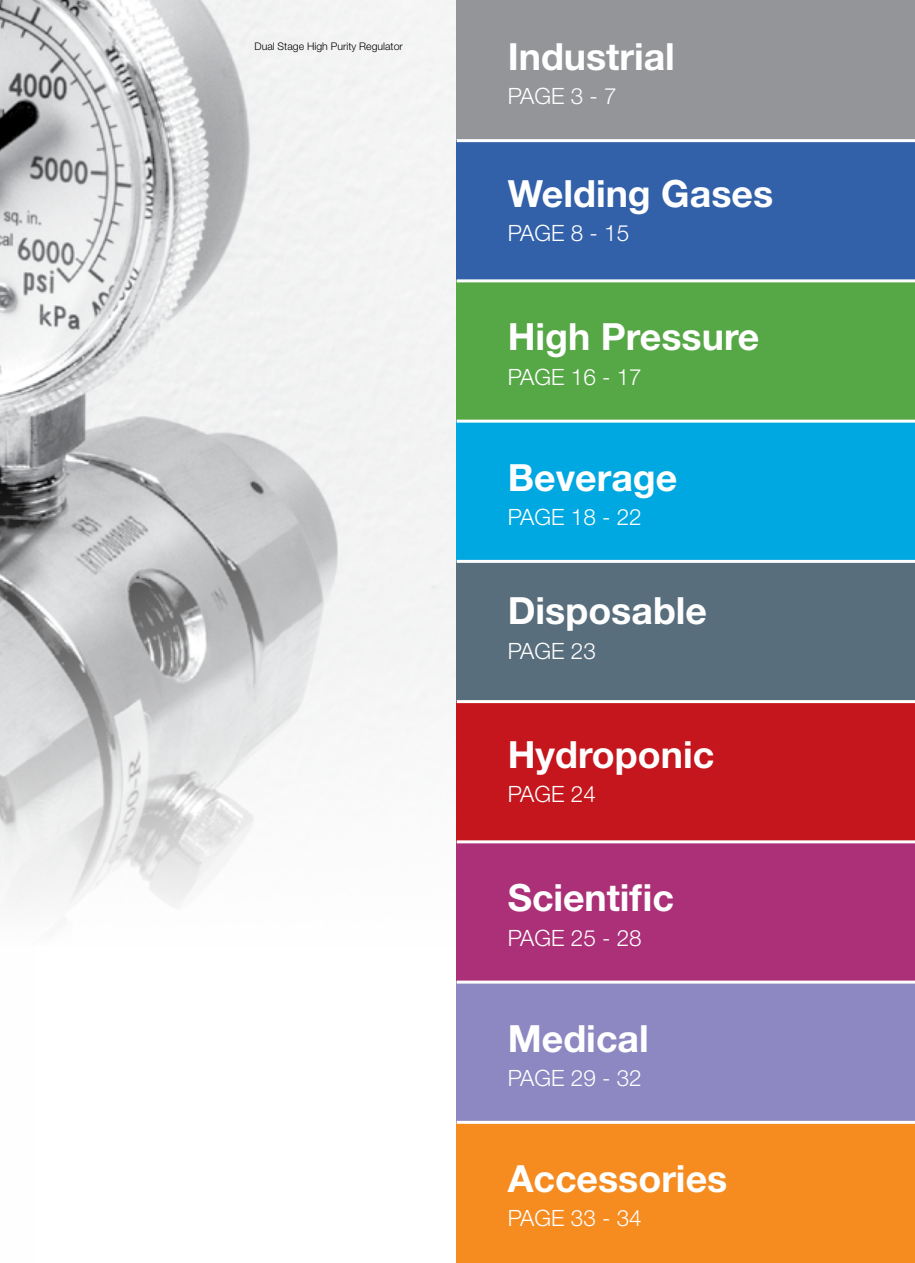
<style>
.page{position:relative;width:915px;height:1263px;background:#fff}
.page>*{position:absolute;margin:0;border:0;box-sizing:border-box;transform-origin:0 0}
.t1{font:700 37.5px "Helvetica Neue LT Std";color:#fff}
.t2{font:300 22.5px "Helvetica Neue LT Std";color:#fff}
.t3{font:300 10.5px "Helvetica Neue LT Std";color:#000}
</style>
<div class="page">
<img style="left:0;top:0;width:456px;height:919px">
<div style="left:456px;top:1122px;width:458px;height:141px;background:#f68b1f"></div>
<div style="left:456px;top:0;width:458px;height:141px;background:#939598"></div>
<div style="left:456px;top:140px;width:458px;height:141px;background:#3261aa"></div>
<div style="left:456px;top:280px;width:458px;height:141px;background:#56a847"></div>
<div style="left:456px;top:421px;width:458px;height:141px;background:#00a8e1"></div>
<div style="left:456px;top:561px;width:458px;height:141px;background:#596e7d"></div>
<div style="left:456px;top:701px;width:458px;height:141px;background:#c4161c"></div>
<div style="left:456px;top:841px;width:458px;height:141px;background:#ab3078"></div>
<div style="left:456px;top:982px;width:458px;height:141px;background:#8d88c2"></div>
<hr style="left:456px;top:420px;width:458px;height:3px;background:#fff">
<hr style="left:456px;top:1121px;width:458px;height:3px;background:#fff">
<hr style="left:456px;top:279px;width:458px;height:3px;background:#fff">
<hr style="left:456px;top:980px;width:458px;height:3px;background:#fff">
<hr style="left:456px;top:139px;width:458px;height:3px;background:#fff">
<hr style="left:456px;top:840px;width:458px;height:3px;background:#fff">
<hr style="left:456px;top:700px;width:458px;height:3px;background:#fff">
<hr style="left:456px;top:560px;width:458px;height:3px;background:#fff">
<p class="t3" style="left:254px;top:40px;width:150px">Dual Stage High Purity Regulator</p>
<p class="t1" style="left:507px;top:33px;width:168px">Industrial</p>
<p class="t2" style="left:507px;top:83px;width:110px">PAGE 3 - 7</p>
<p class="t1" style="left:507px;top:170px;width:267px">Welding Gases</p>
<p class="t2" style="left:507px;top:220px;width:123px">PAGE 8 - 15</p>
<p class="t1" style="left:507px;top:314px;width:253px">High Pressure</p>
<p class="t2" style="left:507px;top:363px;width:135px">PAGE 16 - 17</p>
<p class="t1" style="left:507px;top:454px;width:171px">Beverage</p>
<p class="t2" style="left:507px;top:503px;width:135px">PAGE 18 - 22</p>
<p class="t1" style="left:507px;top:588px;width:201px">Disposable</p>
<p class="t2" style="left:507px;top:637px;width:89px">PAGE 23</p>
<p class="t1" style="left:507px;top:731px;width:208px">Hydroponic</p>
<p class="t2" style="left:507px;top:781px;width:89px">PAGE 24</p>
<p class="t1" style="left:507px;top:875px;width:168px">Scientific</p>
<p class="t2" style="left:507px;top:924px;width:135px">PAGE 25 - 28</p>
<p class="t1" style="left:507px;top:1015px;width:142px">Medical</p>
<p class="t2" style="left:507px;top:1064px;width:135px">PAGE 29 - 32</p>
<p class="t1" style="left:507px;top:1155px;width:221px">Accessories</p>
<p class="t2" style="left:507px;top:1205px;width:135px">PAGE 33 - 34</p>
</div>
